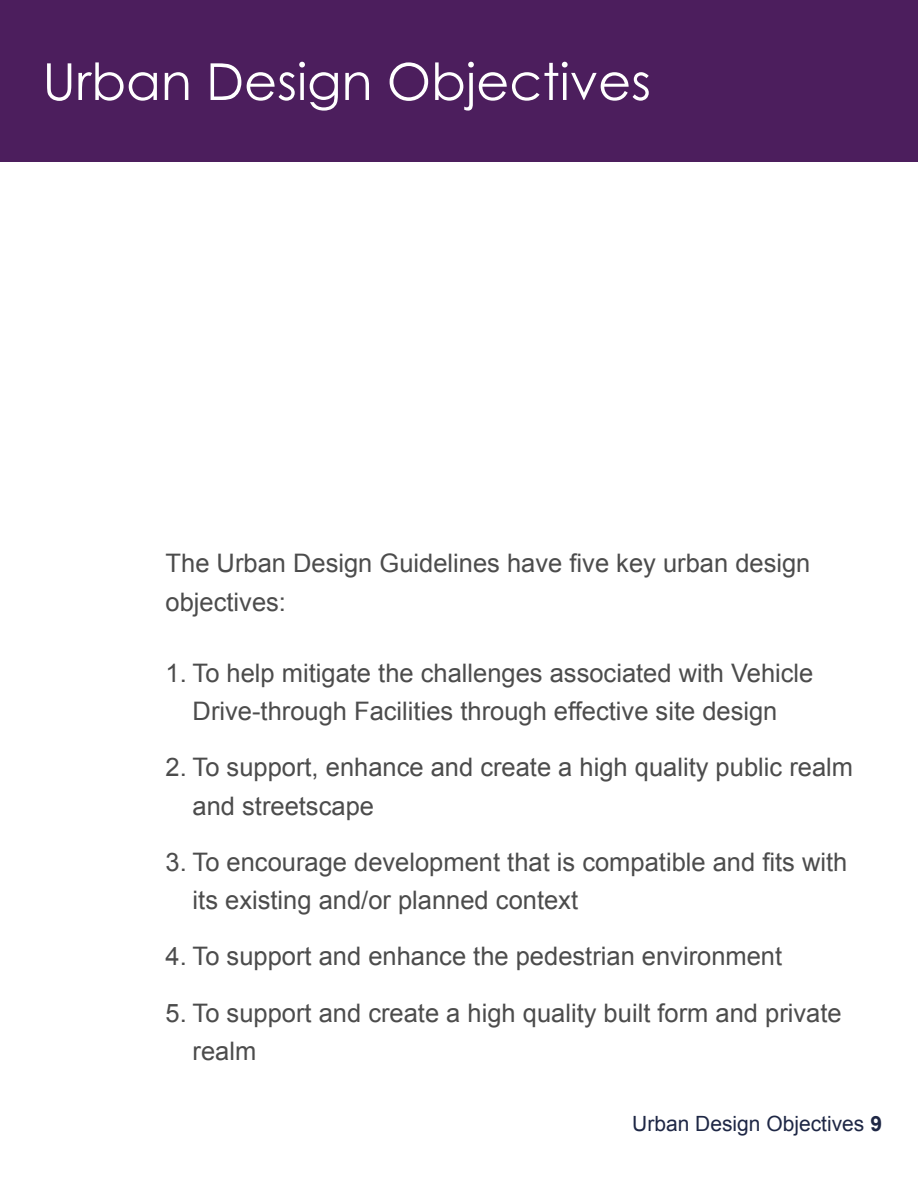
<style>
.page{position:relative;width:918px;height:1188px;background:#fff}
.page>*{position:absolute;margin:0;border:0;box-sizing:border-box;transform-origin:0 0}
.t1{font:51px "Century Gothic";color:#fff}
.Paragraphs_Intro{font:25.5px/38.2px "Arial";color:#4c4c4c}
.t2{font:21px "Arial";color:#1e2745}
.s1{font-weight:700}
</style>
<div class="page">
<div style="left:0;top:0;width:918px;height:162px;background:#4c1e5d"></div>
<h2 class="t1" style="left:42px;top:46px;width:610px">Urban Design Objectives</h2>
<p class="Paragraphs_Intro" style="left:166px;top:544px;width:646px">The Urban Design Guidelines have five key urban design objectives:</p>
<p class="Paragraphs_Intro" style="left:166px;top:654px;width:649px;text-align:center">1. To help mitigate the challenges associated with Vehicle<br>Drive-through Facilities through effective site design</p>
<p class="Paragraphs_Intro" style="left:193px;top:748px;width:662px;text-indent:-27px">2. To support, enhance and create a high quality public realm and streetscape</p>
<p class="Paragraphs_Intro" style="left:193px;top:843px;width:656px;text-indent:-27px">3. To encourage development that is compatible and fits with its existing and/or planned context</p>
<p class="Paragraphs_Intro" style="left:166px;top:937px;width:618px">4. To support and enhance the pedestrian environment</p>
<p class="Paragraphs_Intro" style="left:193px;top:994px;width:651px;text-indent:-27px">5. To support and create a high quality built form and private realm</p>
<p class="t2" style="left:632px;top:1110px;width:251px">Urban Design Objectives <span class="s1">9</span></p>
</div>
